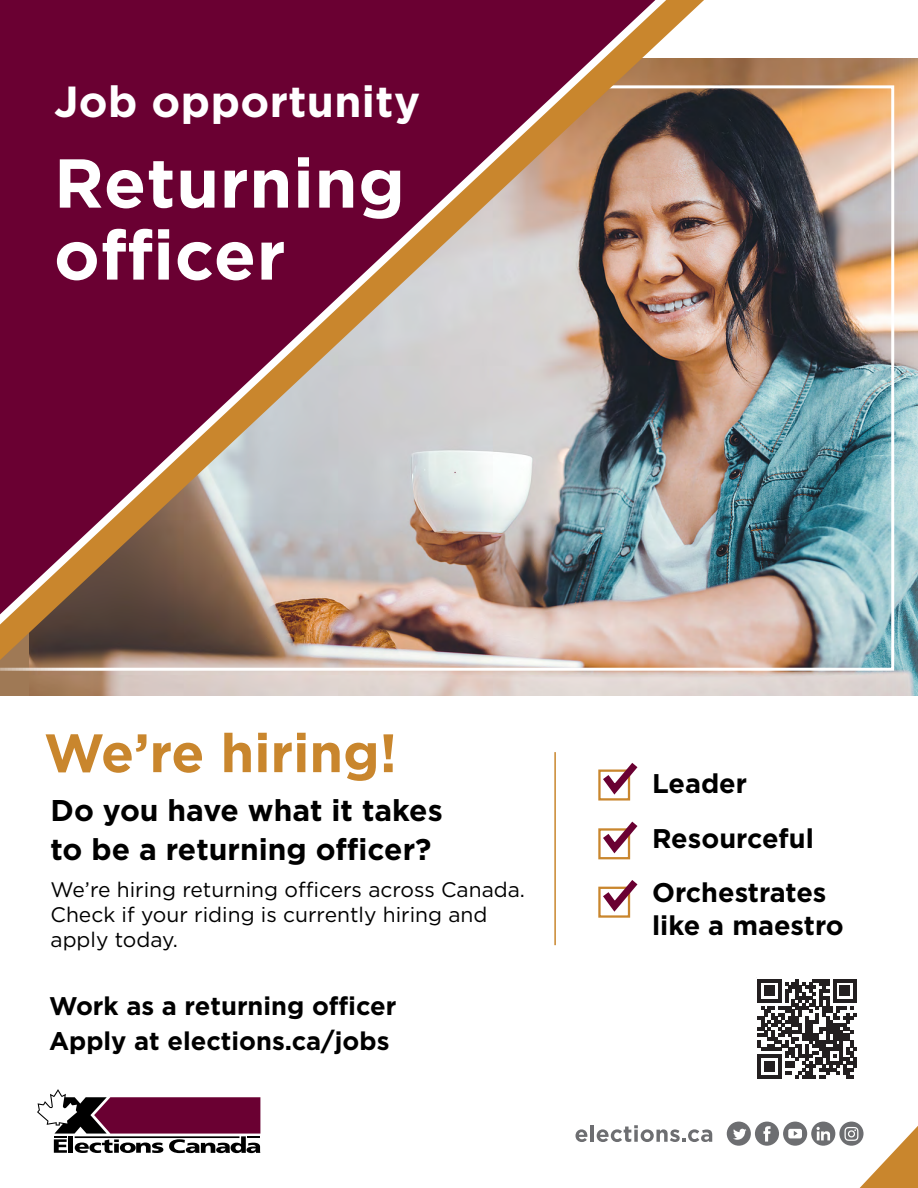
<style>
.page{position:relative;width:918px;height:1188px;background:#fff}
.page>*{position:absolute;margin:0;border:0;box-sizing:border-box;transform-origin:0 0}
.t1{font:700 69px/72px "Gotham";letter-spacing:.01em;color:#fff}
.t2{font:700 54px "Gotham";color:#c9862d}
.t3{font:700 43.5px "Gotham";letter-spacing:.01em;color:#fff}
.t4{font:700 30px/39px "Gotham";color:#000}
.t5{font:700 27px/54.4px "Gotham";color:#000}
.t6{font:700 25.5px/35.2px "Gotham";color:#000}
.t7{font:21px/25.2px "Gotham";color:#000}
</style>
<div class="page">
<img style="left:30px;top:58px;width:888px;height:638px">
<img style="left:0;top:85px;width:894px;height:586px">
<svg style="left:576px;top:1129px;width:11px;height:13px"></svg>
<hr style="left:590px;top:1125px;width:4px;height:17px;background:#6d6e71">
<svg style="left:597px;top:1125px;width:115px;height:17px"></svg>
<div style="left:783px;top:1122px;width:24px;height:24px;background:#6d6e71;border-radius:50%"></div>
<svg style="left:788px;top:1129px;width:14px;height:9px"></svg>
<div style="left:755px;top:1122px;width:24px;height:24px;background:#6d6e71;border-radius:50%"></div>
<svg style="left:763px;top:1126px;width:8px;height:16px"></svg>
<svg style="left:839px;top:1122px;width:25px;height:24px"></svg>
<div style="left:727px;top:1122px;width:24px;height:24px;background:#6d6e71;border-radius:50%"></div>
<svg style="left:733px;top:1129px;width:14px;height:11px"></svg>
<div style="left:811px;top:1122px;width:24px;height:24px;background:#6d6e71;border-radius:50%"></div>
<svg style="left:817px;top:1127px;width:13px;height:13px"></svg>
<svg style="left:845px;top:1126px;width:73px;height:62px"></svg>
<img style="left:0;top:0;width:704px;height:660px">
<svg style="left:598px;top:763px;width:40px;height:37px"></svg>
<svg style="left:598px;top:821px;width:40px;height:38px"></svg>
<svg style="left:598px;top:880px;width:40px;height:37px"></svg>
<hr style="left:554px;top:752px;width:2px;height:193px;background:#c9862d">
<svg style="left:756px;top:977px;width:101px;height:101px"></svg>
<svg style="left:37px;top:1089px;width:223px;height:64px"></svg>
<h3 class="t3" style="left:54px;top:73px;width:368px">Job opportunity</h3>
<h1 class="t1" style="left:54px;top:147px;width:352px">Returning officer</h1>
<h2 class="t2" style="left:44px;top:717px;width:355px">We’re hiring!</h2>
<h3 class="t4" style="left:51px;top:790px;width:394px">Do you have what it takes to be a returning officer?</h3>
<p class="t7" style="left:51px;top:876px;width:476px">We’re hiring returning officers across Canada.<br>Check if your riding is currently hiring and apply today.</p>
<p class="t6" style="left:49px;top:988px;width:349px">Work as a returning officer<br>Apply at elections.ca/jobs</p>
<p class="t5" style="left:652px;top:757px;width:176px">Leader<br>Resourceful<br>Orchestrates</p>
<p class="t5" style="left:652px;top:898px;width:193px">like a maestro</p>
</div>
